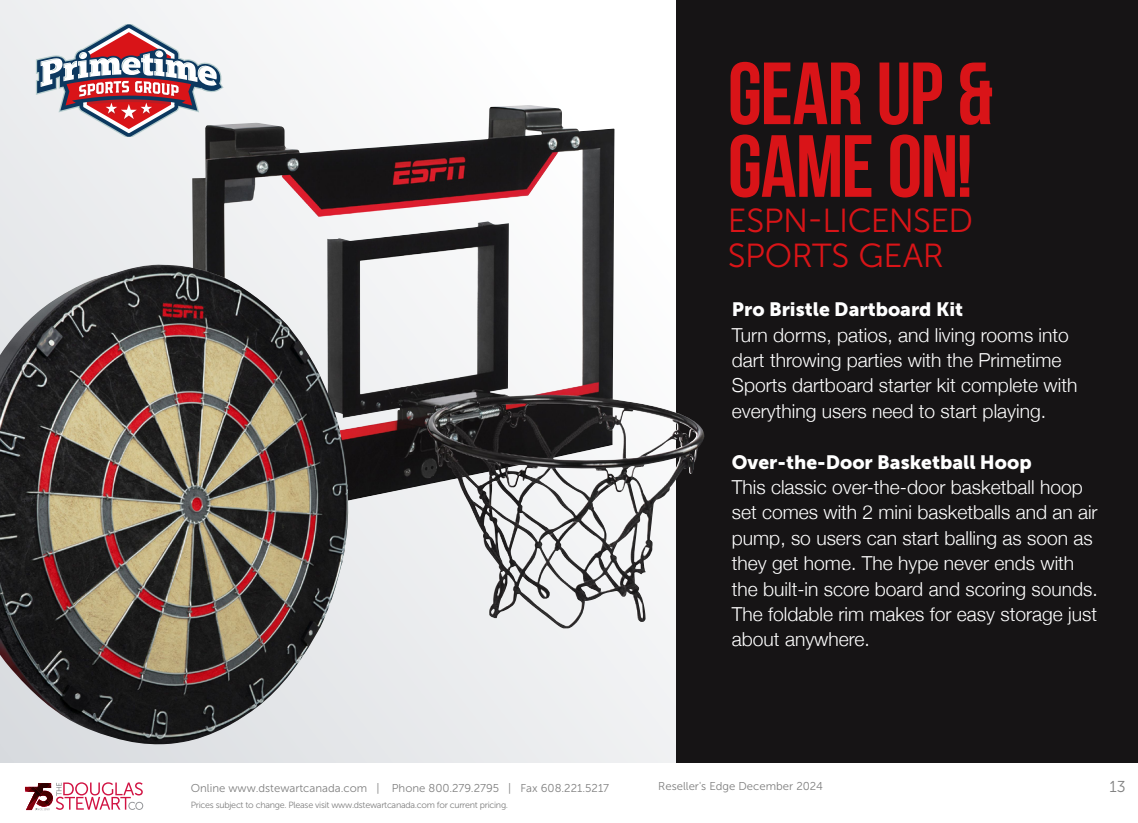
<style>
.page{position:relative;width:1138px;height:823px;background:#fff}
.page>*{position:absolute;margin:0;border:0;box-sizing:border-box;transform-origin:0 0}
.t1{font:87.94px/72.6px "Bebas Neue";letter-spacing:-.015em;color:#d91418}
.t2{font:33.25px/35px "Museo Sans 300";letter-spacing:-.015em;color:#d91418}
.t3{font:300 19.25px/25.4px "Helvetica Neue";color:#fff}
.t4{font:19.25px "Museo Sans 900";color:#fff}
.t5{font:15.75px "Museo Sans 300";color:#808080}
.t6{font:11.38px "Museo Sans 300";color:#808080}
.t7{font:8.92px "Museo Sans 300";letter-spacing:-.03em;color:#808080}
</style>
<div class="page">
<div style="left:0;top:0;width:684px;height:779px;background:linear-gradient(to right,#e9eaed,#f8f8f9)"></div>
<div style="left:676px;top:0;width:461px;height:780px;background:#161415"></div>
<svg style="left:36px;top:24px;width:187px;height:113px"></svg>
<img style="left:192px;top:105px;width:512px;height:523px">
<img style="left:0;top:264px;width:350px;height:484px">
<div style="left:0;top:763px;width:1138px;height:59px;background:#fff"></div>
<svg style="left:25px;top:782px;width:118px;height:28px"></svg>
<h1 class="t1" style="left:728px;top:56px;width:267px">GEAR UP &amp;<br>GAME ON!</h1>
<h2 class="t2" style="left:728px;top:203px;width:247px">ESPN-LICENSED<br>SPORTS GEAR</h2>
<p class="t4" style="left:732px;top:298px;width:233px">Pro Bristle Dartboard Kit</p>
<p class="t3" style="left:732px;top:321px;width:347px">Turn dorms, patios, and living rooms into dart throwing parties with the Primetime Sports dartboard starter kit complete with everything users need to start playing.</p>
<p class="t4" style="left:732px;top:451px;width:301px">Over-the-Door Basketball Hoop</p>
<p class="t3" style="left:732px;top:473px;width:367px">This classic over-the-door basketball hoop set comes with 2 mini basketballs and an air pump, so users can start balling as soon as they get home. The hype never ends with the built-in score board and scoring sounds.<br>The foldable rim makes for easy storage just about anywhere.</p>
<p class="t6" style="left:191px;top:782px;width:420px">Online www.dstewartcanada.com | Phone 800.279.2795 | Fax 608.221.5217</p>
<p class="t6" style="left:658px;top:780px;width:166px">Reseller's Edge December 2024</p>
<p class="t5" style="left:1109px;top:778px;width:18px">13</p>
<p class="t7" style="left:191px;top:800px;width:319px">Prices subject to change. Please visit www.dstewartcanada.com for current pricing.</p>
</div>
